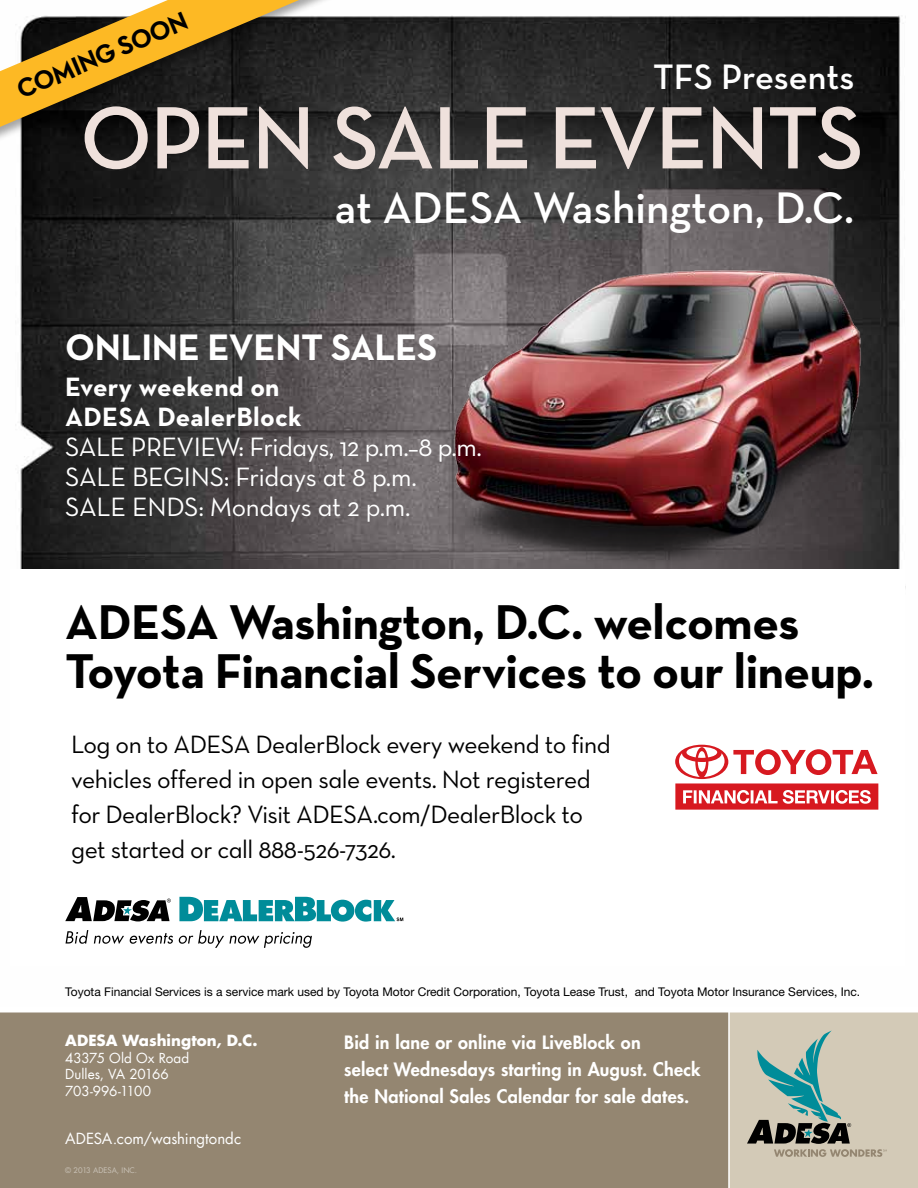
<style>
.page{position:relative;width:918px;height:1188px;background:#fff}
.page>*{position:absolute;margin:0;border:0;box-sizing:border-box;transform-origin:0 0}
.t1{font:600 90px "Neutraface Text";letter-spacing:-.025em;color:#efe1dc}
.t2{font:700 49.65px/49.7px "Neutraface Text";letter-spacing:-.01em;color:#000}
.t3{font:600 45px "Neutraface Text";color:#fff}
.t4{font:37.5px "Neutraface Text Bold Alt";letter-spacing:-.01em;color:#fff}
.t5{font:600 36px "Neutraface Text";color:#fff}
.t6{font:27px/30px "Neutraface Text Book Alt";letter-spacing:-.015em;color:#fff}
.t7{font:700 27px/30px "Neutraface Text";letter-spacing:.01em;color:#fff}
.t8{font:26.7px "Neutraface Text Bold Alt";color:#000}
.t9{font:25.5px/35.1px "Neutraface Text Book Alt";letter-spacing:-.02em;color:#000}
.t10{font:800 18px/27px "Futura Com";letter-spacing:.015em;color:#fff}
.t11{font:15px "Futura Com";color:#fff}
.t12{font:700 15px "Futura Com";color:#fff}
.t13{font:13.5px/16.5px "Futura Com";color:#fff}
.t14{font:12px "Helvetica Neue LT Std";color:#000}
.t15{font:7.5px "Futura Com";color:#cac3b8}
</style>
<div class="page">
<img style="left:20px;top:15px;width:898px;height:998px">
<div style="left:0;top:1012px;width:729px;height:176px;background:#948671"></div>
<div style="left:729px;top:1013px;width:189px;height:175px;background:#d3cab7"></div>
<hr style="left:728px;top:1011px;width:2px;height:177px;background:#fff">
<svg style="left:747px;top:1031px;width:140px;height:126px"></svg>
<div style="left:0;top:1006px;width:918px;height:6px;background:#fff"></div>
<img style="left:420px;top:208px;width:498px;height:383px">
<div style="left:10px;top:569px;width:895px;height:397px;background:#fff"></div>
<svg style="left:675px;top:745px;width:203px;height:65px"></svg>
<svg style="left:65px;top:897px;width:106px;height:24px"></svg>
<svg style="left:179px;top:897px;width:224px;height:25px"></svg>
<svg style="left:66px;top:930px;width:22px;height:14px"></svg>
<svg style="left:94px;top:935px;width:30px;height:9px"></svg>
<svg style="left:130px;top:933px;width:43px;height:11px"></svg>
<svg style="left:179px;top:930px;width:133px;height:18px"></svg>
<div style="left:0;top:0;width:403px;height:164px;background:#000;opacity:.35"></div>
<svg style="left:0;top:0;width:299px;height:127px;background:#7e6633"></svg>
<p class="t8" style="left:11px;top:75px;width:185px;rotate:-23deg">COMING SOON</p>
<h3 class="t5" style="left:653px;top:55px;width:203px">TFS Presents</h3>
<h1 class="t1" style="left:80px;top:81px;width:785px">Open Sale EventS</h1>
<h3 class="t3" style="left:335px;top:180px;width:521px">at ADESA Washington, D.C.</h3>
<h3 class="t4" style="left:65px;top:323px;width:372px">ONLINE EVENT SALEs</h3>
<p class="t7" style="left:65px;top:371px;width:238px">Every weekend on<br>ADESA DealerBlock</p>
<p class="t6" style="left:65px;top:431px;width:418px">SALE PREVIEW: Fridays, 12 p.m.–8 p.m.<br>SALE BEGINS: Fridays at 8 p.m.<br>SALE ENDS: Mondays at 2 p.m.</p>
<h2 class="t2" style="left:65px;top:596px;width:810px">ADESA Washington, D.C. welcomes<br>Toyota Financial Services to our lineup.</h2>
<p class="t9" style="left:71px;top:727px;width:541px">Log on to ADESA DealerBlock every weekend to find vehicles offered in open sale events. Not registered for DealerBlock? Visit ADESA.com/DealerBlock to get started or call 888-526-7326.</p>
<p class="t14" style="left:65px;top:984px;width:796px">Toyota Financial Services is a service mark used by Toyota Motor Credit Corporation, Toyota Lease Trust, and Toyota Motor Insurance Services, Inc.</p>
<p class="t10" style="left:344px;top:1028px;width:358px">Bid in lane or online via LiveBlock on<br>select Wednesdays starting in August. Check the National Sales Calendar for sale dates.</p>
<p class="t12" style="left:65px;top:1029px;width:194px">ADESA Washington, D.C.</p>
<p class="t13" style="left:65px;top:1049px;width:126px">43375 Old Ox Road<br>Dulles, VA 20166<br>703-996-1100</p>
<p class="t11" style="left:65px;top:1129px;width:177px">ADESA.com/washingtondc</p>
<p class="t15" style="left:65px;top:1165px;width:74px">© 2013 ADESA, INC.</p>
</div>
